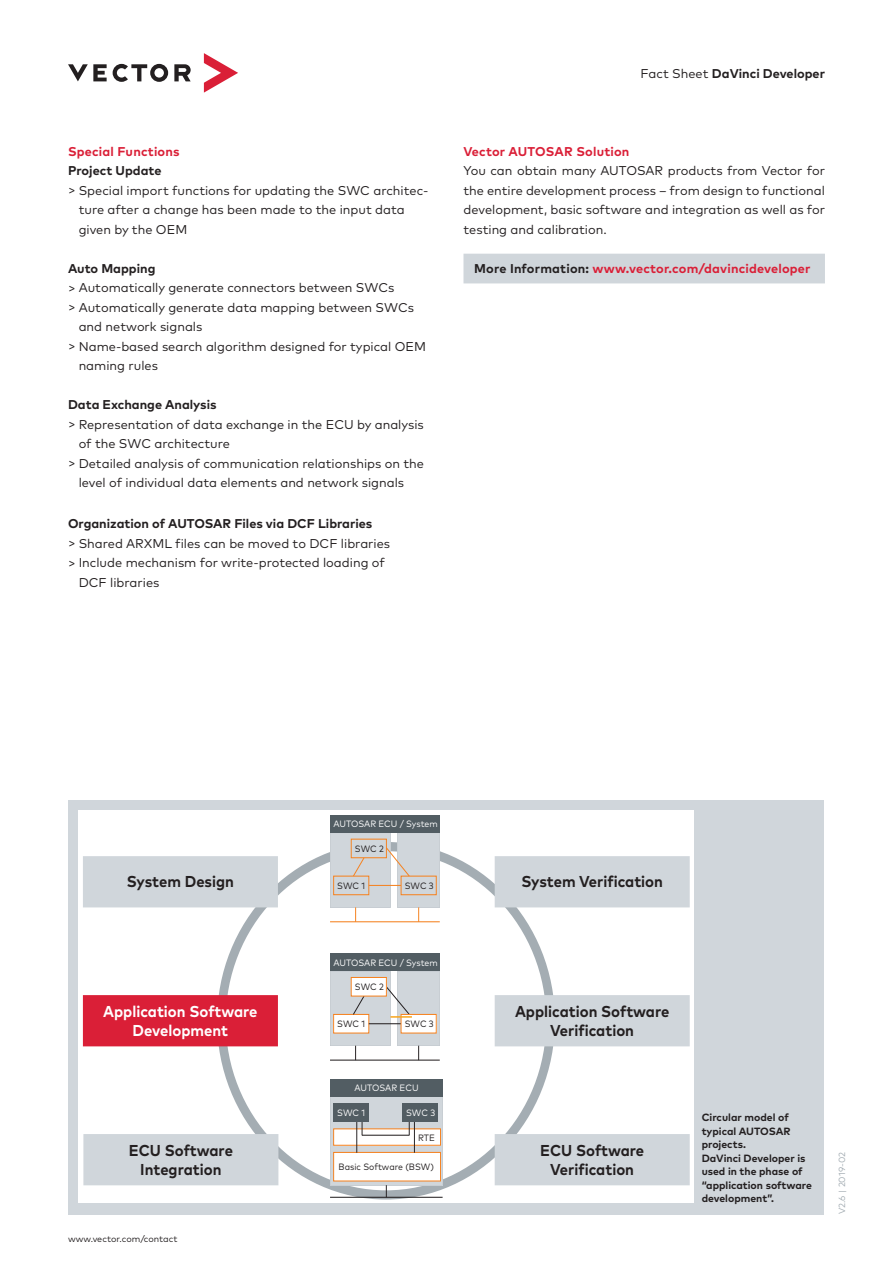
<style>
.page{position:relative;width:893px;height:1263px;background:#fff}
.page>*{position:absolute;margin:0;border:0;box-sizing:border-box;transform-origin:0 0}
.t1{font:700 15.75px/18.9px "Mark Pro";color:#231f20;text-align:center;scale:.94 1}
.t2{font:700 15.75px/18.9px "Mark Pro";color:#fff;text-align:center;scale:.94 1}
.t3{font:12.75px/19.5px "Mark Pro";color:#231f20;text-align:justify}
.t4{font:700 12.75px "Mark Pro";color:#231f20}
.t5{font:700 12.75px "Mark Pro";letter-spacing:.015em;color:#da1f37}
.t6{font:700 10.5px/13.5px "Mark Pro";color:#231f20}
.t7{font:9.15px "Mark Pro";letter-spacing:-.005em;color:#fff;scale:.94 1}
.t8{font:9.15px "Mark Pro";color:#231f20;scale:.94 1}
.t9{font:9px "Mark Pro";color:#231f20}
.t10{font:9px "Mark Pro";color:#a4adb3}
.s1{font-weight:400}
.s2{color:#231f20}
</style>
<div class="page">
<svg style="left:204px;top:53px;width:34px;height:40px"></svg>
<svg style="left:113px;top:64px;width:55px;height:18px"></svg>
<svg style="left:68px;top:64px;width:39px;height:17px"></svg>
<svg style="left:174px;top:64px;width:17px;height:17px"></svg>
<div style="left:463px;top:254px;width:362px;height:29px;background:#d0d6db"></div>
<div style="left:68px;top:800px;width:756px;height:414px;background:#d0d6db"></div>
<div style="left:79px;top:810px;width:615px;height:393px;background:#fff"></div>
<div style="left:83px;top:856px;width:195px;height:51px;background:#d0d6db"></div>
<div style="left:83px;top:995px;width:195px;height:51px;background:#da1f37"></div>
<div style="left:83px;top:1134px;width:195px;height:51px;background:#d0d6db"></div>
<div style="left:495px;top:856px;width:195px;height:51px;background:#d0d6db"></div>
<div style="left:495px;top:995px;width:195px;height:51px;background:#d0d6db"></div>
<div style="left:495px;top:1134px;width:195px;height:51px;background:#d0d6db"></div>
<div style="left:330px;top:1079px;width:113px;height:18px;background:#525d63"></div>
<svg style="left:330px;top:833px;width:110px;height:89px"></svg>
<div style="left:330px;top:815px;width:110px;height:18px;background:#525d63"></div>
<svg style="left:330px;top:1097px;width:113px;height:100px"></svg>
<hr style="left:330px;top:1197px;width:113px;height:1px;background:#231f20">
<div style="left:334px;top:1103px;width:35px;height:19px;background:#525d63"></div>
<div style="left:402px;top:1103px;width:36px;height:19px;background:#525d63"></div>
<div style="left:330px;top:953px;width:110px;height:18px;background:#525d63"></div>
<hr style="left:330px;top:1060px;width:110px;height:1px;background:#231f20">
<svg style="left:330px;top:971px;width:110px;height:89px"></svg>
<div style="left:351px;top:977px;width:35px;height:19px;background:#fff"></div>
<div style="left:351px;top:977px;width:36px;height:19px;border:1px solid #f58220"></div>
<hr style="left:390px;top:1016px;width:22px;height:2px;background:#f9a51b">
<p class="t5" style="left:68px;top:142px;width:113px">Special Functions</p>
<p class="t4" style="left:68px;top:161px;width:95px">Project Update</p>
<p class="t3" style="left:79px;top:180px;width:351px;text-align:left;text-indent:-11px">&gt; Special import functions for updating the SWC architec&shy;ture after a change has been made to the input data given by the OEM</p>
<p class="t4" style="left:68px;top:259px;width:89px">Auto Mapping</p>
<p class="t3" style="left:68px;top:277px;width:328px">&gt; Automatically generate connectors between SWCs</p>
<p class="t3" style="left:68px;top:297px;width:348px">&gt; Automatically generate data mapping between SWCs</p>
<p class="t3" style="left:79px;top:316px;width:125px">and network signals</p>
<p class="t3" style="left:68px;top:336px;width:359px">&gt; Name-based search algorithm designed for typical OEM</p>
<p class="t3" style="left:79px;top:355px;width:81px">naming rules</p>
<p class="t4" style="left:68px;top:395px;width:150px">Data Exchange Analysis</p>
<p class="t3" style="left:68px;top:414px;width:357px">&gt; Representation of data exchange in the ECU by analysis</p>
<p class="t3" style="left:79px;top:433px;width:153px">of the SWC architecture</p>
<p class="t3" style="left:68px;top:453px;width:358px">&gt; Detailed analysis of communication relationships on the</p>
<p class="t3" style="left:79px;top:472px;width:327px">level of individual data elements and network signals</p>
<p class="t4" style="left:68px;top:514px;width:306px">Organization of AUTOSAR Files via DCF Libraries</p>
<p class="t3" style="left:68px;top:533px;width:324px">&gt; Shared ARXML files can be moved to DCF libraries</p>
<p class="t3" style="left:68px;top:552px;width:319px">&gt; Include mechanism for write-protected loading of</p>
<p class="t3" style="left:79px;top:572px;width:82px">DCF libraries</p>
<p class="t4" style="left:640px;top:63px;width:186px"><span class="s1">Fact Sheet</span> DaVinci Developer</p>
<p class="t5" style="left:463px;top:142px;width:167px">Vector AUTOSAR Solution</p>
<p class="t3" style="left:463px;top:160px;width:363px">You can obtain many AUTOSAR products from Vector for the entire development process – from design to functional development, basic software and integration as well as for testing and calibration.</p>
<p class="t5" style="left:474px;top:259px;width:338px"><span class="s2">More Information:</span> www.vector.com/davincideveloper</p>
<p class="t7" style="left:334px;top:817px;width:112px">AUTOSAR ECU / System</p>
<p class="t1" style="left:127px;top:871px;width:116px">System Design</p>
<p class="t2" style="left:103px;top:1000px;width:166px">Application Software<br>Development</p>
<p class="t8" style="left:355px;top:842px;width:32px">SWC 2</p>
<p class="t8" style="left:337px;top:879px;width:31px">SWC 1</p>
<p class="t8" style="left:405px;top:879px;width:32px">SWC 3</p>
<p class="t7" style="left:334px;top:956px;width:112px">AUTOSAR ECU / System</p>
<p class="t8" style="left:355px;top:980px;width:32px">SWC 2</p>
<p class="t8" style="left:337px;top:1017px;width:31px">SWC 1</p>
<p class="t8" style="left:405px;top:1017px;width:32px">SWC 3</p>
<p class="t7" style="left:354px;top:1081px;width:70px">AUTOSAR ECU</p>
<p class="t7" style="left:337px;top:1106px;width:31px">SWC 1</p>
<p class="t7" style="left:406px;top:1106px;width:32px">SWC 3</p>
<p class="t8" style="left:418px;top:1131px;width:20px">RTE</p>
<p class="t1" style="left:521px;top:871px;width:152px">System Verification</p>
<p class="t1" style="left:515px;top:1000px;width:166px">Application Software<br>Verification</p>
<p class="t1" style="left:129px;top:1139px;width:112px">ECU Software<br>Integration</p>
<p class="t1" style="left:540px;top:1139px;width:112px">ECU Software<br>Verification</p>
<p class="t8" style="left:339px;top:1159px;width:103px">Basic Software (BSW)</p>
<p class="t9" style="left:68px;top:1232px;width:111px">www.vector.com/contact</p>
<p class="t6" style="left:702px;top:1110px;width:112px">Circular model of typical AUTOSAR projects.<br>DaVinci Developer is used in the phase of “application software development”.</p>
<p class="t10" style="left:835px;top:1214px;width:64px;rotate:-90deg">V2.6 | 2019-02</p>
</div>
